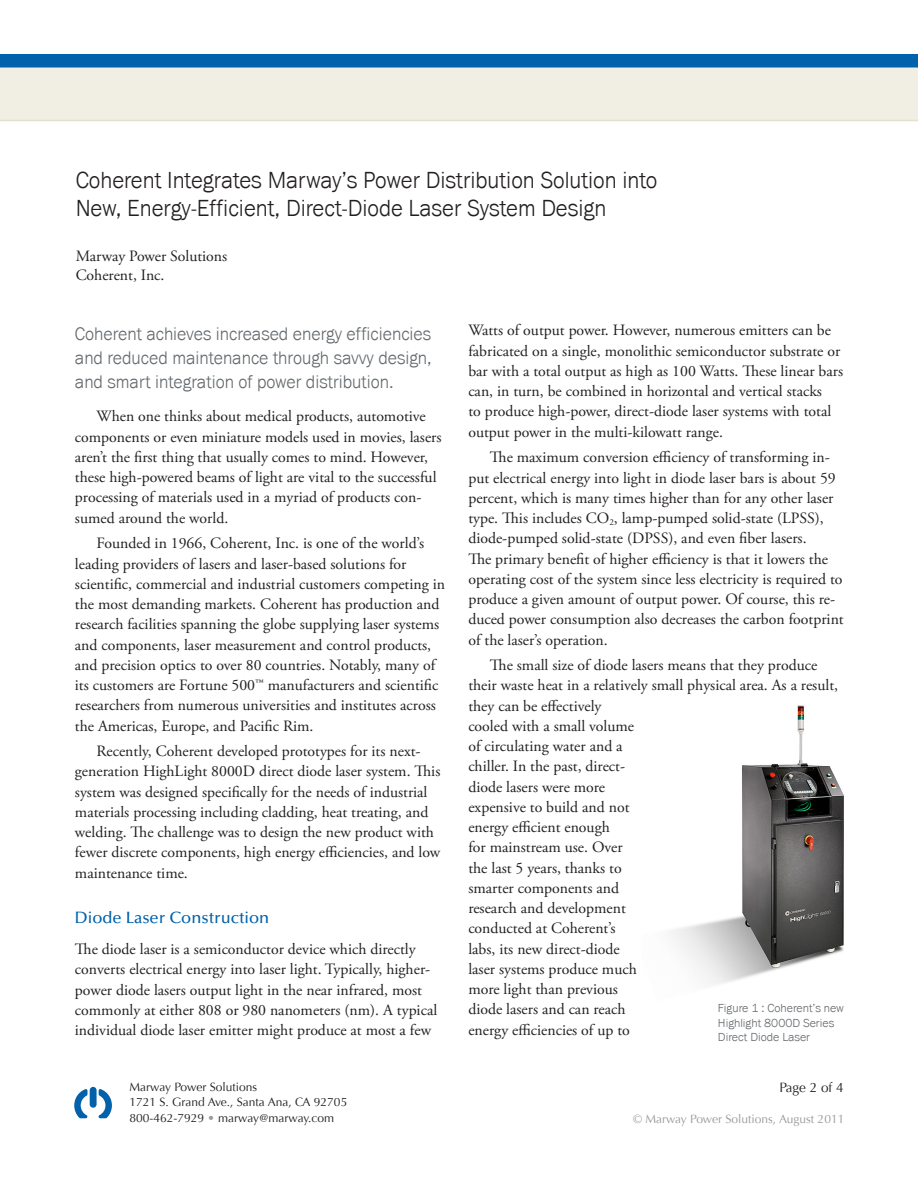
<style>
.page{position:relative;width:918px;height:1188px;background:#fff}
.page>*{position:absolute;margin:0;border:0;box-sizing:border-box;transform-origin:0 0}
.Cover_Subtitle{font:300 24px "Franklin Got URWT";color:#231f20;scale:.95 1}
.Introduction{font:300 18.75px/24px "Franklin Got URWT";color:#64696d;text-align:justify;scale:.95 1}
.Section_SubTitle{font:500 16.5px "Optima LT Std";color:#0161ab}
.Body_Indented{font:15.75px/20.2px "Adobe Garamond Pro";color:#231f20}
.Body_Not_Indented{font:15.75px/20.2px "Adobe Garamond Pro";color:#231f20}
.t1{font:13.5px "Optima";color:#231f20}
.t2{font:12px/15.3px "Optima";color:#231f20}
.t3{font:300 12px/14.4px "Franklin Got URWT";color:#64696d}
.t4{font:12px "Optima";color:#989a9e}
.s1{color:#989a9e}
</style>
<div class="page">
<div style="left:0;top:68px;width:918px;height:53px;background:#f1efe3"></div>
<div style="left:0;top:54px;width:918px;height:14px;background:#0161ab"></div>
<svg style="left:74px;top:1089px;width:14px;height:29px"></svg>
<svg style="left:98px;top:1089px;width:14px;height:29px"></svg>
<div style="left:90px;top:1087px;width:7px;height:21px;background:#0161ab;border-radius:3px"></div>
<img style="left:669px;top:705px;width:175px;height:280px">
<p class="Cover_Subtitle" style="left:76px;top:166px;width:614px">Coherent Integrates Marway’s Power Distribution Solution into</p>
<p class="Cover_Subtitle" style="left:76px;top:195px;width:560px">New, Energy-Efficient, Direct-Diode Laser System Design</p>
<p class="Body_Not_Indented" style="left:76px;top:246px;width:153px">Marway Power Solutions</p>
<p class="Body_Not_Indented" style="left:76px;top:265px;width:90px">Coherent, Inc.</p>
<p class="Introduction" style="left:75px;top:322px;width:377px">Coherent achieves increased energy efficiencies and reduced maintenance through savvy design, and smart integration of power distribution.</p>
<p class="Body_Indented" style="left:75px;top:407px;width:368px;text-indent:22px">When one thinks about medical products, automotive components or even miniature models used in movies, lasers aren’t the first thing that usually comes to mind. However, these high-powered beams of light are vital to the successful processing of materials used in a myriad of products con&shy;sumed around the world.</p>
<p class="Body_Indented" style="left:75px;top:534px;width:372px;text-indent:22px">Founded in 1966, Coherent, Inc. is one of the world’s leading providers of lasers and laser-based solutions for scientific, commercial and industrial customers competing in the most demanding markets. Coherent has production and research facilities spanning the globe supplying laser systems and components, laser measurement and control products, and precision optics to over 80 countries. Notably, many of its customers are Fortune 500™ manufacturers and scientific researchers from numerous universities and institutes across the Americas, Europe, and Pacific Rim.</p>
<p class="Body_Indented" style="left:75px;top:742px;width:367px;text-indent:22px">Recently, Coherent developed prototypes for its next&shy;generation HighLight 8000D direct diode laser system. This system was designed specifically for the needs of industrial materials processing including cladding, heat treating, and welding. The challenge was to design the new product with fewer discrete components, high energy efficiencies, and low maintenance time.</p>
<p class="Section_SubTitle" style="left:75px;top:908px;width:196px">Diode Laser Construction</p>
<p class="Body_Not_Indented" style="left:75px;top:940px;width:364px">The diode laser is a semiconductor device which directly converts electrical energy into laser light. Typically, higher&shy;power diode lasers output light in the near infrared, most commonly at either 808 or 980 nanometers (nm). A typical individual diode laser emitter might produce at most a few</p>
<p class="Body_Not_Indented" style="left:468px;top:321px;width:376px">Watts of output power. However, numerous emitters can be fabricated on a single, monolithic semiconductor substrate or bar with a total output as high as 100 Watts. These linear bars can, in turn, be combined in horizontal and vertical stacks<br>to produce high-power, direct-diode laser systems with total output power in the multi-kilowatt range.</p>
<p class="Body_Indented" style="left:468px;top:448px;width:377px;text-indent:22px">The maximum conversion efficiency of transforming in&shy;put electrical energy into light in diode laser bars is about 59 percent, which is many times higher than for any other laser type. This includes CO<sub>2</sub>, lamp-pumped solid-state (LPSS), diode-pumped solid-state (DPSS), and even fiber lasers.<br>The primary benefit of higher efficiency is that it lowers the operating cost of the system since less electricity is required to produce a given amount of output power. Of course, this re&shy;duced power consumption also decreases the carbon footprint of the laser’s operation.</p>
<p class="Body_Indented" style="left:468px;top:656px;width:371px;text-indent:22px">The small size of diode lasers means that they produce their waste heat in a relatively small physical area. As a result, they can be effectively<br>cooled with a small volume<br>of circulating water and a<br>chiller. In the past, direct-<br>diode lasers were more<br>expensive to build and not<br>energy efficient enough<br>for mainstream use. Over<br>the last 5 years, thanks to<br>smarter components and<br>research and development<br>conducted at Coherent’s<br>labs, its new direct-diode<br>laser systems produce much<br>more light than previous<br>diode lasers and can reach<br>energy efficiencies of up to</p>
<p class="t3" style="left:718px;top:1001px;width:128px">Figure 1 : Coherent’s new<br>Highlight 8000D Series<br>Direct Diode Laser</p>
<p class="t2" style="left:130px;top:1079px;width:219px">Marway Power Solutions<br>1721 S. Grand Ave., Santa Ana, CA 92705<br>800-462-7929 <span class="s1">•</span> marway@marway.com</p>
<p class="t1" style="left:779px;top:1080px;width:66px">Page 2 of 4</p>
<p class="t4" style="left:633px;top:1112px;width:213px">© Marway Power Solutions, August 2011</p>
</div>
